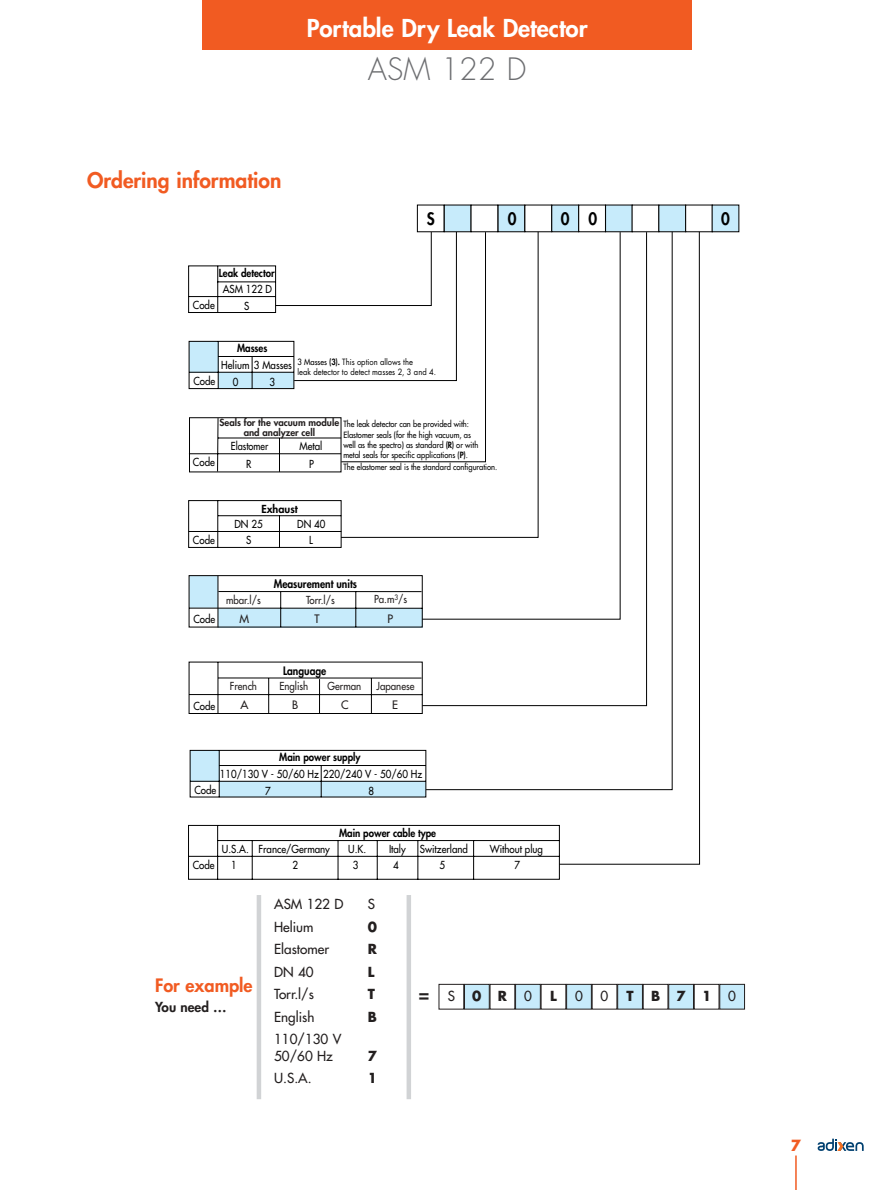
<style>
.page{position:relative;width:893px;height:1190px;background:#fff}
.page>*{position:absolute;margin:0;border:0;box-sizing:border-box;transform-origin:0 0}
.t1{font:300 30px "Futura";color:#6c6d70}
.t2{font:800 24px "Futura";color:#fff}
.t3{font:800 21px "Futura";color:#f15b22}
.t4{font:800 19.5px "Futura";color:#000}
.t5{font:800 18px "Futura";color:#f15b22}
.t6{font:800 18px "Futura";color:#231f1f}
.t7{font:800 16.8px "Futura";color:#000;scale:.9 1}
.t8{font:700 15px "Futura";color:#f15b22}
.t9{font:13.5px/16.5px "Futura";color:#231f1f}
.t10{font:700 13.5px "Futura";color:#231f1f}
.t11{font:800 13.5px "Futura";color:#231f1f}
.t12{font:800 11.4px "Futura";color:#000;scale:.9 1}
.t13{font:11.4px "Futura";color:#231f1f}
.t14{font:10.8px/16px "Futura";color:#000;text-align:center;scale:.9 1}
.t15{font:800 10.8px "Futura";color:#000;scale:.9 1}
.t16{font:10.8px "Futura";color:#231f1f;scale:.9 1}
.t17{font:10.8px "Futura";color:#000;scale:.85 1}
.t18{font:800 10.8px "Futura";color:#000}
.t19{font:800 9.6px/9.3px "Futura";color:#231f1f;text-align:center}
.t20{font:8.4px/10.2px "Futura";color:#000;scale:.9 1}
.t21{font:8.4px/10.2px "Futura";color:#000;scale:.9 1}
.s1{font-size:16.8px}
.s2{font-style:inherit}
.s3{font-weight:800}
</style>
<div class="page">
<hr style="left:795px;top:1155px;width:1px;height:34px;background:#f15b22">
<div style="left:202px;top:0;width:489px;height:50px;background:#f15b22"></div>
<svg style="left:416px;top:223px;width:284px;height:641px"></svg>
<div style="left:417px;top:205px;width:27px;height:27px;background:#fff;border:1px solid #000"></div>
<div style="left:444px;top:205px;width:27px;height:27px;background:#c7ebfb;border:1px solid #000"></div>
<div style="left:497px;top:205px;width:28px;height:27px;background:#c7ebfb"></div>
<div style="left:524px;top:205px;width:28px;height:27px;background:#fff;border:1px solid #000"></div>
<div style="left:551px;top:205px;width:28px;height:27px;background:#c7ebfb;border:1px solid #000"></div>
<div style="left:578px;top:205px;width:27px;height:27px;background:#fff;border:1px solid #000"></div>
<div style="left:605px;top:205px;width:27px;height:27px;background:#c7ebfb;border:1px solid #000"></div>
<div style="left:631px;top:205px;width:28px;height:27px;background:#fff"></div>
<div style="left:658px;top:205px;width:28px;height:27px;background:#c7ebfb;border:1px solid #000"></div>
<div style="left:470px;top:205px;width:28px;height:27px;background:#fff"></div>
<div style="left:685px;top:205px;width:27px;height:27px;background:#fff;border:1px solid #000"></div>
<div style="left:711px;top:205px;width:28px;height:27px;background:#c7ebfb"></div>
<svg style="left:188px;top:472px;width:432px;height:408px"></svg>
<svg style="left:188px;top:575px;width:233px;height:52px"></svg>
<svg style="left:188px;top:231px;width:233px;height:241px"></svg>
<svg style="left:421px;top:231px;width:226px;height:475px"></svg>
<svg style="left:188px;top:661px;width:235px;height:53px"></svg>
<hr style="left:218px;top:576px;width:1px;height:51px;background:#000">
<div style="left:438px;top:984px;width:26px;height:25px;border:1px solid #231f1f"></div>
<div style="left:464px;top:984px;width:25px;height:25px;background:#c7ebfb"></div>
<div style="left:464px;top:984px;width:25px;height:25px;border:1px solid #231f1f"></div>
<div style="left:489px;top:984px;width:26px;height:25px;border:1px solid #231f1f"></div>
<div style="left:515px;top:984px;width:25px;height:25px;background:#c7ebfb"></div>
<div style="left:515px;top:984px;width:25px;height:25px;border:1px solid #231f1f"></div>
<div style="left:540px;top:984px;width:26px;height:25px;border:1px solid #231f1f"></div>
<div style="left:566px;top:984px;width:25px;height:25px;background:#c7ebfb"></div>
<div style="left:566px;top:984px;width:25px;height:25px;border:1px solid #231f1f"></div>
<div style="left:591px;top:984px;width:26px;height:25px;border:1px solid #231f1f"></div>
<div style="left:617px;top:984px;width:25px;height:25px;background:#c7ebfb"></div>
<div style="left:617px;top:984px;width:25px;height:25px;border:1px solid #231f1f"></div>
<div style="left:642px;top:984px;width:26px;height:25px;border:1px solid #231f1f"></div>
<div style="left:668px;top:984px;width:25px;height:25px;background:#c7ebfb"></div>
<div style="left:668px;top:984px;width:25px;height:25px;border:1px solid #231f1f"></div>
<div style="left:693px;top:984px;width:26px;height:25px;border:1px solid #231f1f"></div>
<div style="left:719px;top:984px;width:25px;height:25px;background:#c7ebfb"></div>
<div style="left:719px;top:984px;width:26px;height:25px;border:1px solid #231f1f"></div>
<hr style="left:257px;top:895px;width:4px;height:204px;background:#d1d3d5">
<div style="left:406px;top:895px;width:5px;height:204px;background:#d1d3d5"></div>
<svg style="left:817px;top:1138px;width:46px;height:12px"></svg>
<h2 class="t2" style="left:307px;top:17px;width:282px">Portable Dry Leak Detector</h2>
<h3 class="t3" style="left:87px;top:170px;width:196px">Ordering information</h3>
<p class="t15" style="left:219px;top:268px;width:63px">Leak detector</p>
<p class="t14" style="left:223px;top:282px;width:56px">ASM 122 D</p>
<p class="t14" style="left:193px;top:298px;width:26px">Code</p>
<p class="t14" style="left:244px;top:298px;width:7px">S</p>
<h1 class="t1" style="left:368px;top:55px;width:160px">ASM 122 D</h1>
<h3 class="t7" style="left:508px;top:211px;width:11px">0</h3>
<h3 class="t7" style="left:560px;top:211px;width:11px">0</h3>
<h3 class="t4" style="left:719px;top:209px;width:13px">0<span class="s1">0</span></h3>
<h3 class="t7" style="left:426px;top:211px;width:10px">S</h3>
<h3 class="t7" style="left:588px;top:211px;width:11px">0</h3>
<p class="t15" style="left:237px;top:343px;width:35px">Masses</p>
<p class="t14" style="left:221px;top:357px;width:80px">Helium 3 Masses</p>
<p class="t21" style="left:297px;top:357px;width:155px"><span class="s2">3 Masses</span> <span class="s3">(3).</span> This option allows the<br>leak detector to detect masses 2, 3 and 4.</p>
<p class="t14" style="left:193px;top:373px;width:26px">Code</p>
<p class="t14" style="left:233px;top:375px;width:8px">0</p>
<p class="t14" style="left:269px;top:375px;width:8px">3</p>
<p class="t19" style="left:219px;top:419px;width:121px">Seals for the vacuum module and analyzer cell</p>
<p class="t20" style="left:343px;top:420px;width:151px">The leak detector can be provided with:<br>Elastomer seals (for the high vacuum, as well as the spectro) as standard <span class="s3">(R)</span> or with metal seals for specific applications (<span class="s3">P)</span>.</p>
<p class="t20" style="left:343px;top:462px;width:172px">The elastomer seal is the standard configuration.</p>
<p class="t17" style="left:231px;top:441px;width:45px">Elastomer</p>
<p class="t14" style="left:299px;top:439px;width:27px">Metal</p>
<p class="t14" style="left:193px;top:455px;width:26px">Code</p>
<p class="t14" style="left:309px;top:456px;width:7px">P</p>
<p class="t14" style="left:246px;top:456px;width:7px">R</p>
<p class="t18" style="left:261px;top:503px;width:38px">Exhaust</p>
<p class="t14" style="left:234px;top:516px;width:33px">DN 25</p>
<p class="t14" style="left:297px;top:516px;width:33px">DN 40</p>
<p class="t14" style="left:193px;top:533px;width:26px">Code</p>
<p class="t14" style="left:309px;top:532px;width:6px">L</p>
<p class="t14" style="left:246px;top:532px;width:7px">S</p>
<h3 class="t12" style="left:274px;top:579px;width:94px">Measurement units</h3>
<p class="t16" style="left:226px;top:594px;width:40px">mbar.l/s</p>
<p class="t16" style="left:306px;top:594px;width:33px">Torr.l/s</p>
<p class="t16" style="left:374px;top:594px;width:38px">Pa.m<sup>3</sup>/s</p>
<p class="t14" style="left:193px;top:612px;width:26px">Code</p>
<h3 class="t13" style="left:240px;top:612px;width:11px">M</h3>
<h3 class="t13" style="left:314px;top:612px;width:7px">T</h3>
<h3 class="t13" style="left:387px;top:612px;width:7px">P</h3>
<h3 class="t12" style="left:283px;top:665px;width:50px">Language</h3>
<p class="t16" style="left:230px;top:680px;width:32px">French</p>
<p class="t16" style="left:279px;top:680px;width:34px">English</p>
<p class="t16" style="left:327px;top:680px;width:39px">German</p>
<p class="t16" style="left:376px;top:680px;width:44px">Japanese</p>
<p class="t14" style="left:193px;top:698px;width:26px">Code</p>
<h3 class="t13" style="left:240px;top:699px;width:9px">A</h3>
<h3 class="t13" style="left:292px;top:699px;width:8px">B</h3>
<h3 class="t13" style="left:341px;top:699px;width:9px">C</h3>
<h3 class="t13" style="left:392px;top:699px;width:7px">E</h3>
<p class="t15" style="left:279px;top:752px;width:92px">Main power supply</p>
<p class="t14" style="left:265px;top:766px;width:176px;line-height:17.2px;text-align:left;text-indent:-45px">110/130 V - 50/60 Hz 220/240 V - 50/60 Hz<br>7</p>
<p class="t14" style="left:194px;top:782px;width:26px">Code</p>
<p class="t14" style="left:368px;top:783px;width:8px">8</p>
<p class="t15" style="left:339px;top:828px;width:109px">Main power cable type</p>
<p class="t14" style="left:222px;top:841px;width:31px">U.S.A.<br>1</p>
<p class="t14" style="left:258px;top:841px;width:81px">France/Germany<br>2</p>
<p class="t14" style="left:489px;top:841px;width:61px">Without plug<br>7</p>
<p class="t14" style="left:348px;top:841px;width:21px">U.K.<br>3</p>
<p class="t14" style="left:389px;top:841px;width:20px">Italy<br>4</p>
<p class="t14" style="left:420px;top:841px;width:55px">Switzerland</p>
<p class="t14" style="left:193px;top:857px;width:26px">Code</p>
<p class="t14" style="left:439px;top:857px;width:8px">5</p>
<h3 class="t5" style="left:155px;top:976px;width:99px">For example</h3>
<h3 class="t11" style="left:155px;top:1000px;width:73px">You need …</h3>
<h3 class="t9" style="left:274px;top:897px;width:71px">ASM 122 D</h3>
<h3 class="t9" style="left:368px;top:897px;width:9px">S</h3>
<h3 class="t9" style="left:274px;top:919px;width:41px">Helium</h3>
<h3 class="t10" style="left:368px;top:920px;width:11px">0</h3>
<h3 class="t9" style="left:274px;top:942px;width:56px">Elastomer</h3>
<h3 class="t10" style="left:368px;top:943px;width:11px">R</h3>
<h3 class="t9" style="left:274px;top:964px;width:41px">DN 40</h3>
<h3 class="t10" style="left:368px;top:965px;width:8px">L</h3>
<h3 class="t9" style="left:274px;top:987px;width:41px">Torr.l/s</h3>
<h3 class="t10" style="left:368px;top:988px;width:9px">T</h3>
<h3 class="t9" style="left:274px;top:1009px;width:42px">English</h3>
<h3 class="t10" style="left:368px;top:1010px;width:11px">B</h3>
<h3 class="t9" style="left:274px;top:1032px;width:69px">110/130 V<br>50/60 Hz</h3>
<h3 class="t10" style="left:368px;top:1049px;width:11px">7</h3>
<h3 class="t9" style="left:274px;top:1071px;width:39px">U.S.A.</h3>
<h3 class="t10" style="left:368px;top:1072px;width:11px">1</h3>
<h3 class="t6" style="left:419px;top:985px;width:12px">=</h3>
<h3 class="t9" style="left:447px;top:988px;width:9px">S</h3>
<h3 class="t10" style="left:472px;top:989px;width:36px">0 R</h3>
<h3 class="t9" style="left:524px;top:988px;width:9px">0</h3>
<h3 class="t10" style="left:550px;top:989px;width:8px">L</h3>
<h3 class="t9" style="left:575px;top:988px;width:9px">0</h3>
<h3 class="t9" style="left:600px;top:988px;width:9px">0</h3>
<h3 class="t10" style="left:626px;top:989px;width:9px">T</h3>
<h3 class="t10" style="left:651px;top:989px;width:62px">B71</h3>
<h3 class="t9" style="left:728px;top:988px;width:9px">0</h3>
<h3 class="t8" style="left:790px;top:1138px;width:12px">7</h3>
</div>
